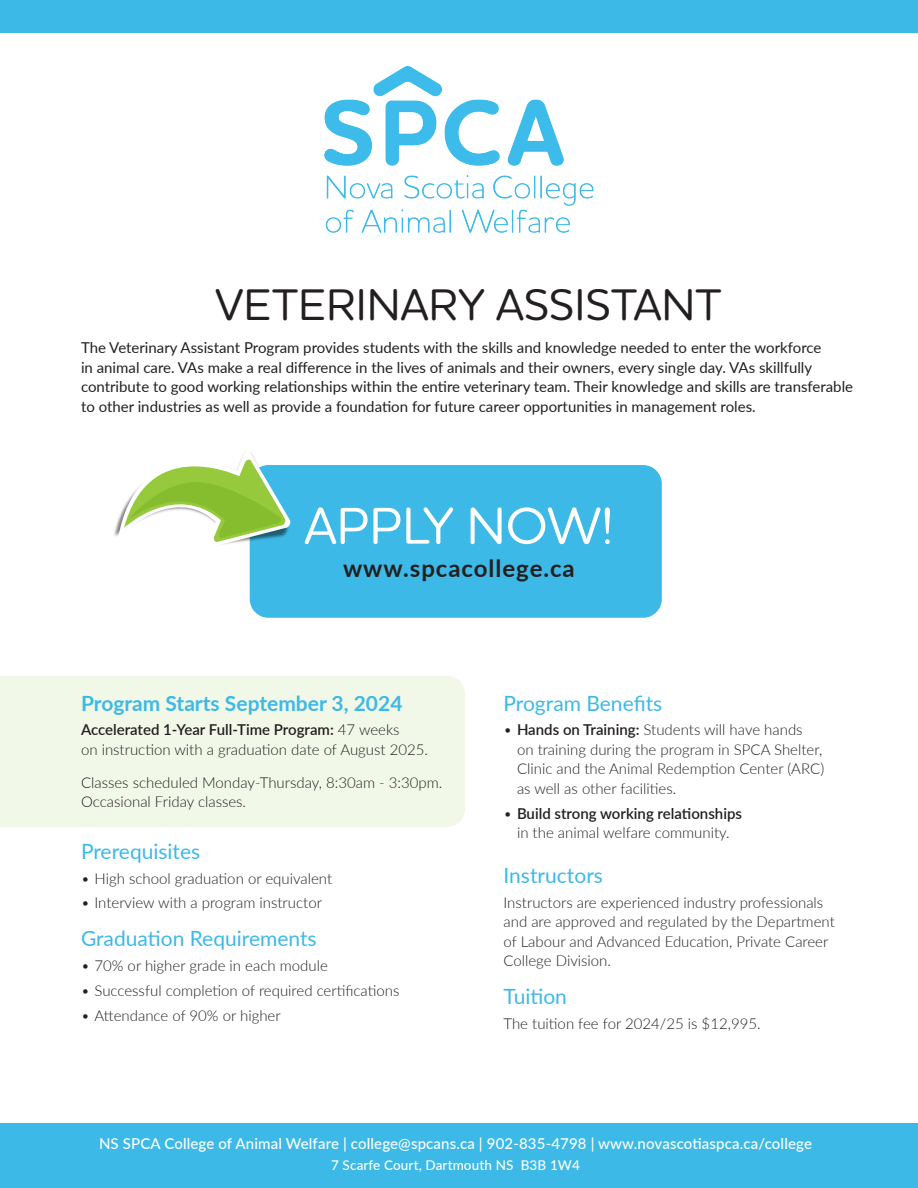
<style>
.page{position:relative;width:918px;height:1188px;background:#fff}
.page>*{position:absolute;margin:0;border:0;box-sizing:border-box;transform-origin:0 0}
.t1{font:500 52.5px "Houschka Rounded";color:#fff}
.t2{font:500 45px "Houschka Rounded";letter-spacing:.015em;color:#231f20}
.t3{font:700 24px "Lato";letter-spacing:.04em;color:#231f20}
.Titre{font:21px "Lato";color:#3cb9e7}
.Titre-2{font:700 21px "Lato";color:#3cb9e7}
.Bullets{font:300 15px/19.5px "Lato";color:#231f20}
.t4{font:15px/19.5px "Lato";color:#231f20}
.t5{font:500 15px "Lato";letter-spacing:.01em;color:#fff}
.Bullets-2{font:600 15px/19.5px "Lato";color:#231f20;text-align:center}
.t6{font:500 13.5px "Lato";letter-spacing:.01em;color:#fff}
.s1{font-weight:600}
.s2{font-weight:300}
</style>
<div class="page">
<img style="left:324px;top:67px;width:270px;height:165px">
<div style="left:0;top:1123px;width:918px;height:65px;background:#3cb9e7"></div>
<div style="left:0;top:0;width:918px;height:32px;background:#3cb9e7"></div>
<div style="left:0;top:676px;width:465px;height:151px;background:#f2f8e8"></div>
<div style="left:250px;top:466px;width:411px;height:151px;background:#3cb9e7;border-radius:18px"></div>
<div style="left:250px;top:465px;width:412px;height:153px;border:2px solid #3cb9e7;border-radius:18px"></div>
<svg style="left:118px;top:452px;width:173px;height:96px"></svg>
<p class="t2" style="left:215px;top:275px;width:507px">VETERINARY ASSISTANT</p>
<p class="t4" style="left:81px;top:337px;width:774px">The Veterinary Assistant Program provides students with the skills and knowledge needed to enter the workforce<br>in animal care. VAs make a real difference in the lives of animals and their owners, every single day. VAs skillfully contribute to good working relationships within the entire veterinary team. Their knowledge and skills are transferable to other industries as well as provide a foundation for future career opportunities in management roles.</p>
<p class="t1" style="left:304px;top:491px;width:311px">APPLY NOW!</p>
<p class="t3" style="left:343px;top:551px;width:233px">www.spcacollege.ca</p>
<p class="Titre-2" style="left:81px;top:687px;width:323px">Program Starts September 3, 2024</p>
<p class="Bullets" style="left:81px;top:720px;width:349px"><span class="s1">Accelerated 1-Year Full-Time Program:</span> 47 weeks<br>on instruction with a graduation date of August 2025.</p>
<p class="Bullets" style="left:81px;top:772px;width:363px">Classes scheduled Monday-Thursday, 8:30am - 3:30pm.<br>Occasional Friday classes.</p>
<p class="Titre" style="left:81px;top:836px;width:121px">Prerequisites</p>
<p class="Bullets" style="left:81px;top:868px;width:253px">• High school graduation or equivalent</p>
<p class="Bullets" style="left:81px;top:893px;width:243px">• Interview with a program instructor</p>
<p class="Titre" style="left:81px;top:923px;width:237px">Graduation Requirements</p>
<p class="Bullets" style="left:81px;top:955px;width:248px">• 70% or higher grade in each module</p>
<p class="Bullets" style="left:81px;top:980px;width:320px">• Successful completion of required certifications</p>
<p class="Bullets" style="left:81px;top:1005px;width:201px">• Attendance of 90% or higher</p>
<p class="Titre" style="left:504px;top:688px;width:160px">Program Benefits</p>
<p class="Bullets" style="left:517px;top:720px;width:309px;text-indent:-14px">• <span class="s1">Hands on Training:</span> Students will have hands<br>on training during the program in SPCA Shelter, Clinic and the Animal Redemption Center (ARC) as well as other facilities.</p>
<p class="Bullets-2" style="left:504px;top:803px;width:240px"><span class="s2">•</span> Build strong working relationships <span class="s2">in the animal welfare community.</span></p>
<p class="Titre" style="left:504px;top:860px;width:101px">Instructors</p>
<p class="Bullets" style="left:504px;top:892px;width:333px">Instructors are experienced industry professionals and are approved and regulated by the Department of Labour and Advanced Education, Private Career College Division.</p>
<p class="Titre" style="left:504px;top:981px;width:65px">Tuition</p>
<p class="Bullets" style="left:504px;top:1013px;width:259px">The tuition fee for 2024/25 is $12,995.</p>
<p class="t5" style="left:99px;top:1132px;width:714px">NS SPCA College of Animal Welfare | college@spcans.ca | 902-835-4798 | www.novascotiaspca.ca/college</p>
<p class="t6" style="left:331px;top:1156px;width:250px">7 Scarfe Court, Dartmouth NS B3B 1W4</p>
</div>
